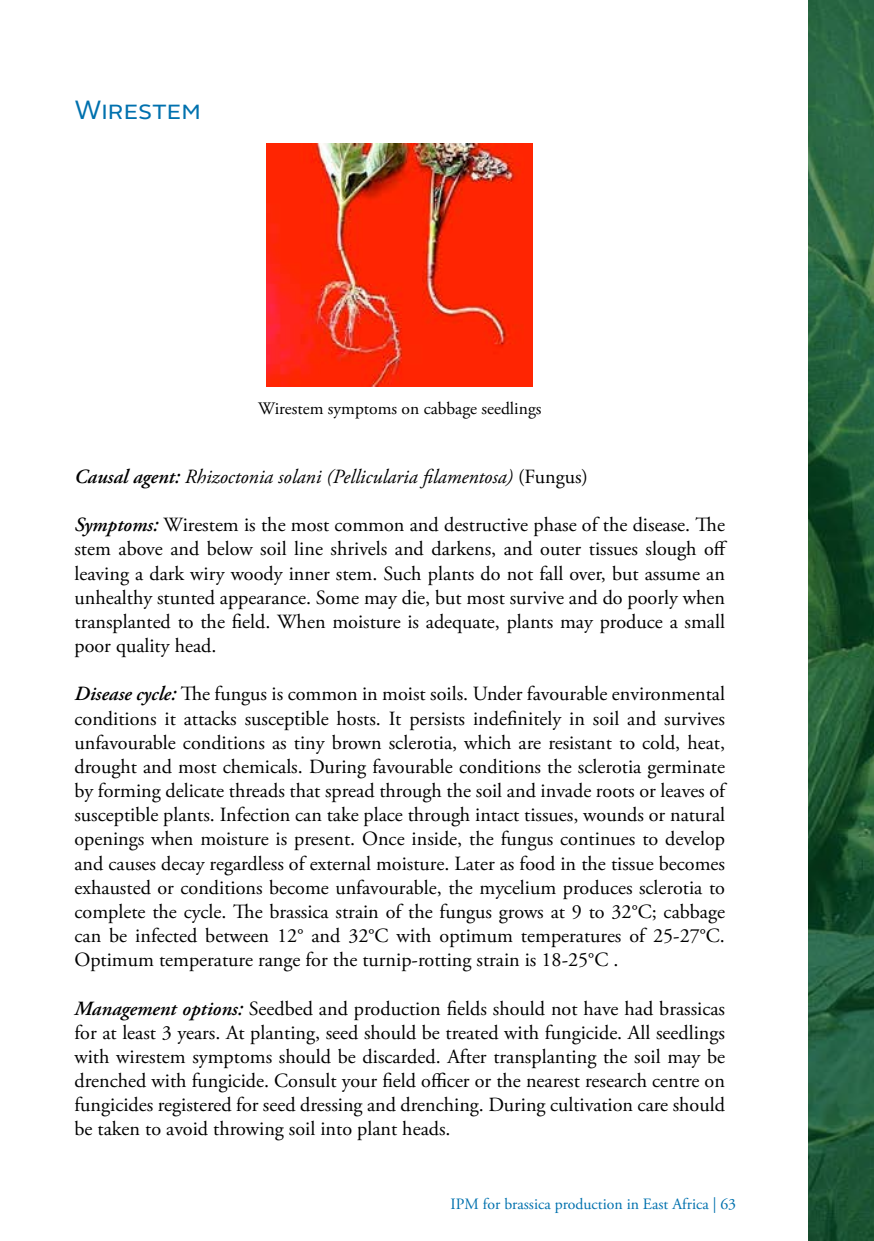
<style>
.page{position:relative;width:874px;height:1241px;background:#fff}
.page>*{position:absolute;margin:0;border:0;box-sizing:border-box;transform-origin:0 0}
.t1{font:26.25px "Alright Sans";color:#0071ae}
.t2{font:20.12px/24.2px "Adobe Garamond Pro";color:#000;text-align:justify}
.t3{font:italic 20.12px "Adobe Garamond Pro";color:#000}
.t4{font:17.5px "Adobe Garamond Pro";color:#000}
.t5{font:15.75px "Adobe Garamond Pro";color:#0071ae}
.s1{font-weight:600}
.s2{font-style:normal}
.s3{font-weight:600;font-style:italic}
</style>
<div class="page">
<svg style="left:808px;top:0;width:65px;height:1240px;background:#225c39"></svg>
<img style="left:266px;top:143px;width:266px;height:244px">
<h1 class="t1" style="left:74px;top:92px;width:128px">Wirestem</h1>
<p class="t4" style="left:258px;top:397px;width:285px">Wirestem symptoms on cabbage seedlings</p>
<p class="t3" style="left:74px;top:464px;width:515px"><span class="s1">Causal agent:</span> Rhizoctonia solani (Pellicularia filamentosa) <span class="s2">(Fungus)</span></p>
<p class="t2" style="left:74px;top:513px;width:654px"><span class="s3">Symptoms:</span> Wirestem is the most common and destructive phase of the disease. The stem above and below soil line shrivels and darkens, and outer tissues slough off leaving a dark wiry woody inner stem. Such plants do not fall over, but assume an unhealthy stunted appearance. Some may die, but most survive and do poorly when transplanted to the field. When moisture is adequate, plants may produce a small poor quality head.</p>
<p class="t2" style="left:74px;top:682px;width:651px"><span class="s3">Disease cycle:</span> The fungus is common in moist soils. Under favourable environmental conditions it attacks susceptible hosts. It persists indefinitely in soil and survives unfavourable conditions as tiny brown sclerotia, which are resistant to cold, heat, drought and most chemicals. During favourable conditions the sclerotia germinate by forming delicate threads that spread through the soil and invade roots or leaves of susceptible plants. Infection can take place through intact tissues, wounds or natural openings when moisture is present. Once inside, the fungus continues to develop and causes decay regardless of external moisture. Later as food in the tissue becomes exhausted or conditions become unfavourable, the mycelium produces sclerotia to complete the cycle. The brassica strain of the fungus grows at 9 to 32°C; cabbage can be infected between 12° and 32°C with optimum temperatures of 25-27°C.<br>Optimum temperature range for the turnip-rotting strain is 18-25°C .</p>
<p class="t2" style="left:74px;top:996px;width:651px"><span class="s3">Management options:</span> Seedbed and production fields should not have had brassicas for at least 3 years. At planting, seed should be treated with fungicide. All seedlings with wirestem symptoms should be discarded. After transplanting the soil may be drenched with fungicide. Consult your field officer or the nearest research centre on fungicides registered for seed dressing and drenching. During cultivation care should be taken to avoid throwing soil into plant heads.</p>
<p class="t5" style="left:450px;top:1194px;width:287px">IPM for brassica production in East Africa | 63</p>
</div>
